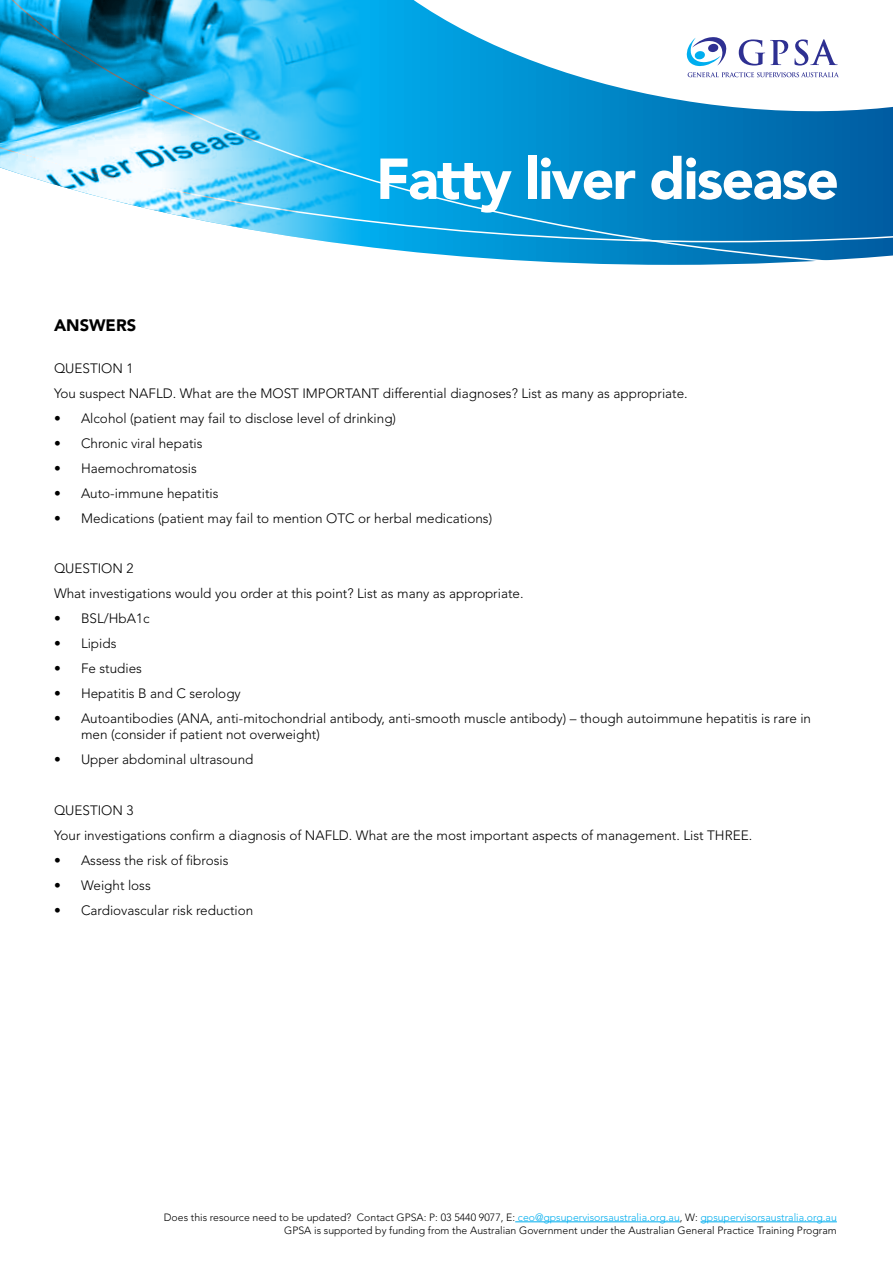
<style>
.page{position:relative;width:893px;height:1263px;background:#fff}
.page>*{position:absolute;margin:0;border:0;box-sizing:border-box;transform-origin:0 0}
.t1{font:900 57.15px "Avenir LT Std";letter-spacing:-.03em;color:#fff}
.t2{font:900 16.5px "Avenir LT Std";color:#000}
.t3{font:300 13.5px/25px "Avenir LT Std";color:#000}
.t4{font:300 10.5px/13.5px "Avenir LT Std";color:#000;text-align:right}
.s1{color:#00aeef}
</style>
<div class="page">
<hr style="left:515px;top:1221px;width:165px;height:1px;background:#00aeef">
<hr style="left:700px;top:1221px;width:137px;height:1px;background:#00aeef">
<svg style="left:372px;top:242px;width:521px;height:23px"></svg>
<svg style="left:372px;top:0;width:521px;height:242px"></svg>
<img style="left:0;top:0;width:372px;height:248px">
<svg style="left:687px;top:37px;width:39px;height:29px"></svg>
<svg style="left:688px;top:72px;width:151px;height:5px"></svg>
<svg style="left:739px;top:39px;width:49px;height:27px"></svg>
<svg style="left:794px;top:39px;width:44px;height:27px"></svg>
<h1 class="t1" style="left:376px;top:144px;width:464px">Fatty liver disease</h1>
<p class="t2" style="left:54px;top:316px;width:84px">ANSWERS</p>
<p class="t3" style="left:54px;top:356px;width:635px">QUESTION 1<br>You suspect NAFLD. What are the MOST IMPORTANT differential diagnoses? List as many as appropriate.</p>
<p class="t3" style="left:54px;top:406px;width:344px">• Alcohol (patient may fail to disclose level of drinking)</p>
<p class="t3" style="left:54px;top:431px;width:150px">• Chronic viral hepatis</p>
<p class="t3" style="left:54px;top:456px;width:144px">• Haemochromatosis</p>
<p class="t3" style="left:54px;top:481px;width:166px">• Auto-immune hepatitis</p>
<p class="t3" style="left:54px;top:506px;width:440px">• Medications (patient may fail to mention OTC or herbal medications)</p>
<p class="t3" style="left:54px;top:556px;width:471px">QUESTION 2<br>What investigations would you order at this point? List as many as appropriate.</p>
<p class="t3" style="left:54px;top:606px;width:97px">• BSL/HbA1c</p>
<p class="t3" style="left:54px;top:631px;width:64px">• Lipids</p>
<p class="t3" style="left:54px;top:656px;width:90px">• Fe studies</p>
<p class="t3" style="left:54px;top:681px;width:188px">• Hepatitis B and C serology</p>
<p class="t3" style="left:81px;top:710px;width:732px;line-height:16.5px;text-indent:-27px">• Autoantibodies (ANA, anti-mitochondrial antibody, anti-smooth muscle antibody) – though autoimmune hepatitis is rare in men (consider if patient not overweight)</p>
<p class="t3" style="left:54px;top:747px;width:201px">• Upper abdominal ultrasound</p>
<p class="t3" style="left:54px;top:797px;width:700px">QUESTION 3<br>Your investigations confirm a diagnosis of NAFLD. What are the most important aspects of management. List THREE.</p>
<p class="t3" style="left:54px;top:847px;width:176px">• Assess the risk of fibrosis</p>
<p class="t3" style="left:54px;top:872px;width:98px">• Weight loss</p>
<p class="t3" style="left:54px;top:897px;width:201px">• Cardiovascular risk reduction</p>
<p class="t4" style="left:164px;top:1210px;width:674px">Does this resource need to be updated? Contact GPSA: P: 03 5440 9077, E: <span class="s1">ceo@gpsupervisorsaustralia.org.au</span>, W: <span class="s1">gpsupervisorsaustralia.org.au<br></span>GPSA is supported by funding from the Australian Government under the Australian General Practice Training Program</p>
</div>
